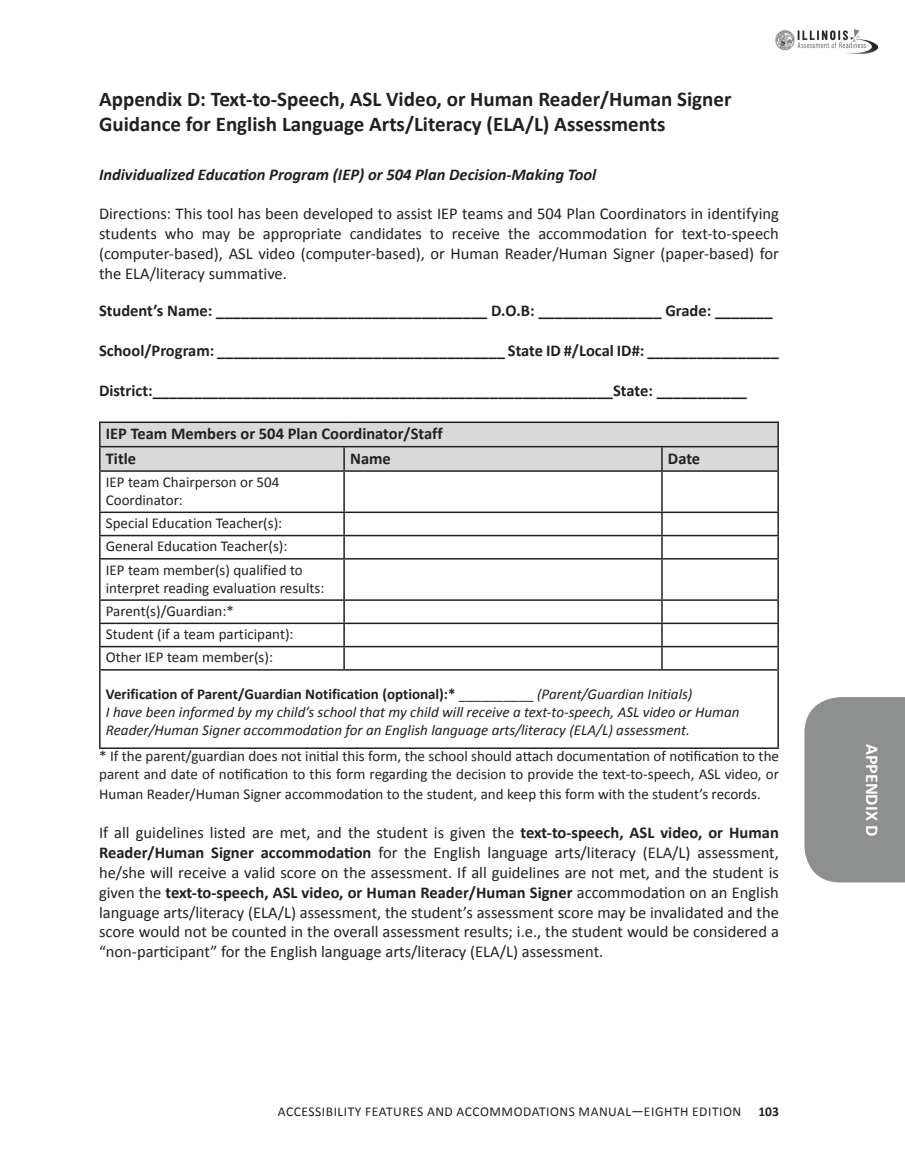
<style>
.page{position:relative;width:905px;height:1175px;background:#fff}
.page>*{position:absolute;margin:0;border:0;box-sizing:border-box;transform-origin:0 0}
.Heading_1{font:700 21px/25.2px "Calibri";color:#231f20}
.t1{font:700 18px "Calibri";color:#fff}
.No_Spacing{font:16.5px/19.8px "Calibri";color:#231f20;text-align:justify}
.t2{font:700 16.5px "Calibri";color:#231f20}
.Main_Body_Text{font:16.5px/19.8px "Calibri";color:#231f20;text-align:justify}
.Body_Heading{font:italic 700 16.5px "Calibri";color:#231f20}
.No_Spacing-2{font:15px/18px "Calibri";color:#231f20}
.t3{font:italic 15px/18px "Calibri";color:#231f20}
.t4{font:700 15px "Calibri";color:#231f20}
.t5{font:13.5px "Calibri";letter-spacing:.04em;color:#231f20}
.t6{font:700 13.5px "Calibri";color:#231f20}
.s1{font-weight:400}
.s2{font-weight:400;font-style:italic}
.s3{font-weight:700}
</style>
<div class="page">
<div style="left:804px;top:697px;width:100px;height:185px;background:#8e908f"></div>
<img style="left:775px;top:29px;width:102px;height:25px">
<hr style="left:99px;top:421px;width:245px;height:2px;background:#231f20">
<hr style="left:344px;top:421px;width:318px;height:2px;background:#231f20">
<hr style="left:662px;top:421px;width:116px;height:2px;background:#231f20">
<svg style="left:99px;top:422px;width:679px;height:48px;background:#cecece"></svg>
<hr style="left:99px;top:470px;width:245px;height:2px;background:#231f20">
<hr style="left:99px;top:472px;width:1px;height:39px;background:#231f20">
<hr style="left:344px;top:470px;width:318px;height:2px;background:#231f20">
<hr style="left:343px;top:472px;width:2px;height:39px;background:#231f20">
<hr style="left:662px;top:470px;width:116px;height:2px;background:#231f20">
<hr style="left:661px;top:472px;width:1px;height:39px;background:#231f20">
<hr style="left:777px;top:472px;width:1px;height:39px;background:#231f20">
<hr style="left:99px;top:511px;width:245px;height:2px;background:#231f20">
<hr style="left:344px;top:511px;width:318px;height:2px;background:#231f20">
<hr style="left:343px;top:513px;width:2px;height:22px;background:#231f20">
<hr style="left:662px;top:511px;width:116px;height:2px;background:#231f20">
<hr style="left:99px;top:535px;width:245px;height:1px;background:#231f20">
<svg style="left:99px;top:513px;width:1px;height:45px"></svg>
<hr style="left:344px;top:535px;width:318px;height:1px;background:#231f20">
<hr style="left:343px;top:536px;width:2px;height:22px;background:#231f20">
<hr style="left:662px;top:535px;width:116px;height:1px;background:#231f20">
<svg style="left:661px;top:513px;width:1px;height:45px"></svg>
<svg style="left:777px;top:513px;width:1px;height:45px"></svg>
<hr style="left:99px;top:558px;width:245px;height:1px;background:#231f20">
<hr style="left:99px;top:559px;width:1px;height:40px;background:#231f20">
<hr style="left:344px;top:558px;width:318px;height:1px;background:#231f20">
<hr style="left:343px;top:559px;width:2px;height:40px;background:#231f20">
<hr style="left:662px;top:558px;width:116px;height:1px;background:#231f20">
<hr style="left:661px;top:559px;width:1px;height:40px;background:#231f20">
<hr style="left:777px;top:559px;width:1px;height:40px;background:#231f20">
<hr style="left:99px;top:599px;width:245px;height:2px;background:#231f20">
<hr style="left:344px;top:599px;width:318px;height:2px;background:#231f20">
<hr style="left:343px;top:601px;width:2px;height:21px;background:#231f20">
<hr style="left:662px;top:599px;width:116px;height:2px;background:#231f20">
<hr style="left:99px;top:622px;width:245px;height:2px;background:#231f20">
<hr style="left:344px;top:622px;width:318px;height:2px;background:#231f20">
<hr style="left:343px;top:624px;width:2px;height:22px;background:#231f20">
<hr style="left:662px;top:622px;width:116px;height:2px;background:#231f20">
<hr style="left:99px;top:646px;width:245px;height:1px;background:#231f20">
<svg style="left:99px;top:601px;width:1px;height:68px"></svg>
<hr style="left:344px;top:646px;width:318px;height:1px;background:#231f20">
<hr style="left:343px;top:647px;width:2px;height:22px;background:#231f20">
<hr style="left:662px;top:646px;width:116px;height:1px;background:#231f20">
<svg style="left:661px;top:601px;width:1px;height:68px"></svg>
<svg style="left:777px;top:601px;width:1px;height:68px"></svg>
<hr style="left:99px;top:669px;width:245px;height:1px;background:#231f20">
<hr style="left:99px;top:670px;width:1px;height:77px;background:#231f20">
<hr style="left:344px;top:669px;width:318px;height:1px;background:#231f20">
<hr style="left:662px;top:669px;width:116px;height:1px;background:#231f20">
<hr style="left:777px;top:670px;width:1px;height:77px;background:#231f20">
<hr style="left:99px;top:747px;width:245px;height:2px;background:#231f20">
<hr style="left:344px;top:747px;width:318px;height:2px;background:#231f20">
<hr style="left:662px;top:747px;width:116px;height:2px;background:#231f20">
<h1 class="Heading_1" style="left:99px;top:85px;width:634px">Appendix D: Text-to-Speech, ASL Video, or Human Reader/Human Signer<br>Guidance for English Language Arts/Literacy (ELA/L) Assessments</h1>
<h2 class="Body_Heading" style="left:99px;top:162px;width:498px">Individualized Education Program (IEP) or 504 Plan Decision-Making Tool</h2>
<p class="Main_Body_Text" style="left:99px;top:203px;width:681px">Directions: This tool has been developed to assist IEP teams and 504 Plan Coordinators in identifying students who may be appropriate candidates to receive the accommodation for text-to-speech (computer-based), ASL video (computer-based), or Human Reader/Human Signer (paper-based) for the ELA/literacy summative.</p>
<p class="t2" style="left:99px;top:299px;width:675px">Student’s Name: _________________________________ D.O.B: _______________ Grade: _______</p>
<p class="t2" style="left:99px;top:339px;width:681px">School/Program: ___________________________________ State ID #/Local ID#: ________________</p>
<p class="t2" style="left:99px;top:378px;width:649px">District:________________________________________________________State: ___________</p>
<p class="t2" style="left:106px;top:422px;width:338px">IEP Team Members or 504 Plan Coordinator/Staff</p>
<p class="t2" style="left:106px;top:446px;width:32px">Title</p>
<p class="t2" style="left:350px;top:446px;width:42px">Name</p>
<p class="t2" style="left:668px;top:446px;width:34px">Date</p>
<p class="No_Spacing-2" style="left:106px;top:472px;width:175px">IEP team Chairperson or 504<br>Coordinator:</p>
<p class="No_Spacing-2" style="left:106px;top:513px;width:178px">Special Education Teacher(s):</p>
<p class="No_Spacing-2" style="left:106px;top:537px;width:183px">General Education Teacher(s):</p>
<p class="No_Spacing-2" style="left:106px;top:560px;width:220px">IEP team member(s) qualified to interpret reading evaluation results:</p>
<p class="No_Spacing-2" style="left:106px;top:601px;width:130px">Parent(s)/Guardian:*</p>
<p class="No_Spacing-2" style="left:106px;top:624px;width:189px">Student (if a team participant):</p>
<p class="No_Spacing-2" style="left:106px;top:648px;width:169px">Other IEP team member(s):</p>
<p class="t4" style="left:106px;top:683px;width:588px">Verification of Parent/Guardian Notification (optional):* <span class="s1">__________</span> <span class="s2">(Parent/Guardian Initials)</span></p>
<p class="t3" style="left:106px;top:702px;width:635px">I have been informed by my child’s school that my child will receive a text-to-speech, ASL video or Human<br>Reader/Human Signer accommodation for an English language arts/literacy (ELA/L) assessment.</p>
<p class="No_Spacing-2" style="left:99px;top:746px;width:681px">* If the parent/guardian does not initial this form, the school should attach documentation of notification to the parent and date of notification to this form regarding the decision to provide the text-to-speech, ASL video, or</p>
<p class="No_Spacing-2" style="left:99px;top:784px;width:663px">Human Reader/Human Signer accommodation to the student, and keep this form with the student’s records.</p>
<p class="No_Spacing" style="left:99px;top:822px;width:681px">If all guidelines listed are met, and the student is given the <span class="s3">text-to-speech, ASL video, or Human Reader/Human Signer accommodation</span> for the English language arts/literacy (ELA/L) assessment, he/she will receive a valid score on the assessment. If all guidelines are not met, and the student is given the <span class="s3">text-to-speech, ASL video, or Human Reader/Human Signer</span> accommodation on an English language arts/literacy (ELA/L) assessment, the student’s assessment score may be invalidated and the score would not be counted in the overall assessment results; i.e., the student would be considered a “non-participant” for the English language arts/literacy (ELA/L) assessment.</p>
<p class="t5" style="left:278px;top:1102px;width:465px">ACCESSIBILITY FEATURES AND ACCOMMODATIONS MANUAL—EIGHTH EDITION</p>
<p class="t6" style="left:758px;top:1102px;width:22px">103</p>
<p class="t1" style="left:884px;top:743px;width:94px;rotate:90deg">APPENDIX D</p>
</div>
